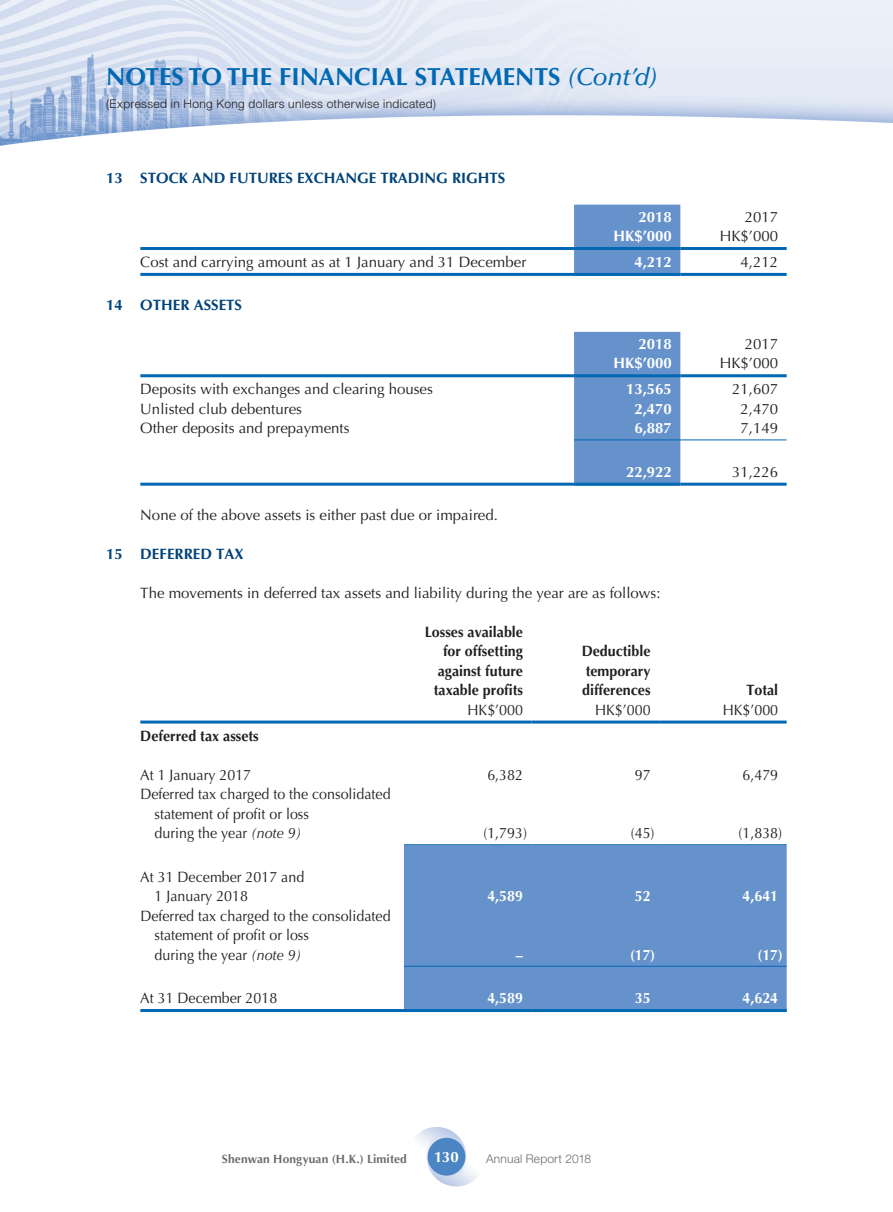
<style>
.page{position:relative;width:893px;height:1212px;background:#fff}
.page>*{position:absolute;margin:0;border:0;box-sizing:border-box;transform-origin:0 0}
.t1{font:700 24.75px "Optima LT Std";color:#0168b3}
.t2{font:15px "Optima LT Std";color:#231f20}
.t3{font:15px/19.5px "Optima LT Std";color:#231f20;scale:.95 1}
.t4{font:700 15px/19.5px "Optima LT Std";color:#231f20;text-align:right;scale:.95 1}
.t5{font:700 15px "Optima LT Std";color:#00437a}
.t6{font:700 15px "Optima LT Std";color:#fff}
.t7{font:700 15px "Optima LT Std";color:#fff;scale:.95 1}
.t8{font:300 12px "Helvetica Neue LT Std";letter-spacing:.03em;color:#231f20}
.t9{font:700 12px "Optima LT Std";letter-spacing:.01em;color:#6c6d70}
.t10{font:300 12px "Helvetica Neue LT Std";letter-spacing:.015em;color:#6c6d70}
.s1{font-weight:500;font-style:italic}
.s2{font-style:italic}
</style>
<div class="page">
<img style="left:0;top:0;width:893px;height:273px">
<svg style="left:407px;top:1127px;width:59px;height:59px"></svg>
<svg style="left:426px;top:1127px;width:60px;height:59px"></svg>
<div style="left:428px;top:1138px;width:37px;height:37px;background:#4c85c3;border-radius:50%"></div>
<div style="left:574px;top:205px;width:106px;height:68px;background:#6692cb"></div>
<hr style="left:140px;top:247px;width:434px;height:3px;background:#0168b3">
<hr style="left:574px;top:247px;width:106px;height:3px;background:#0168b3">
<hr style="left:680px;top:247px;width:107px;height:3px;background:#0168b3">
<hr style="left:140px;top:273px;width:434px;height:3px;background:#0168b3">
<hr style="left:574px;top:273px;width:106px;height:3px;background:#0168b3">
<hr style="left:680px;top:273px;width:107px;height:3px;background:#0168b3">
<div style="left:574px;top:332px;width:106px;height:151px;background:#6692cb"></div>
<hr style="left:140px;top:374px;width:434px;height:3px;background:#0168b3">
<hr style="left:574px;top:374px;width:106px;height:3px;background:#0168b3">
<hr style="left:680px;top:374px;width:107px;height:3px;background:#0168b3">
<hr style="left:574px;top:439px;width:106px;height:1px;background:#0168b3">
<hr style="left:680px;top:439px;width:107px;height:1px;background:#0168b3">
<hr style="left:140px;top:483px;width:434px;height:3px;background:#0168b3">
<hr style="left:574px;top:483px;width:106px;height:3px;background:#0168b3">
<hr style="left:680px;top:483px;width:107px;height:3px;background:#0168b3">
<div style="left:404px;top:845px;width:383px;height:164px;background:#6692cb"></div>
<hr style="left:140px;top:720px;width:264px;height:3px;background:#0168b3">
<hr style="left:404px;top:720px;width:127px;height:3px;background:#0168b3">
<hr style="left:531px;top:720px;width:128px;height:3px;background:#0168b3">
<hr style="left:659px;top:720px;width:128px;height:3px;background:#0168b3">
<hr style="left:404px;top:844px;width:127px;height:1px;background:#0168b3">
<hr style="left:531px;top:844px;width:128px;height:1px;background:#0168b3">
<hr style="left:659px;top:844px;width:128px;height:1px;background:#0168b3">
<hr style="left:404px;top:966px;width:127px;height:1px;background:#0168b3">
<hr style="left:531px;top:966px;width:128px;height:1px;background:#0168b3">
<hr style="left:659px;top:966px;width:128px;height:1px;background:#0168b3">
<hr style="left:140px;top:1009px;width:264px;height:3px;background:#0168b3">
<hr style="left:404px;top:1009px;width:127px;height:3px;background:#0168b3">
<hr style="left:531px;top:1009px;width:128px;height:3px;background:#0168b3">
<hr style="left:659px;top:1009px;width:128px;height:3px;background:#0168b3">
<h1 class="t1" style="left:106px;top:62px;width:553px">NOTES TO THE FINANCIAL STATEMENTS <span class="s1">(Cont’d)</span></h1>
<p class="t8" style="left:106px;top:96px;width:331px">(Expressed in Hong Kong dollars unless otherwise indicated)</p>
<p class="t5" style="left:106px;top:169px;width:401px">13 STOCK AND FUTURES EXCHANGE TRADING RIGHTS</p>
<p class="t6" style="left:638px;top:208px;width:35px">2018</p>
<p class="t2" style="left:745px;top:208px;width:35px">2017</p>
<p class="t6" style="left:613px;top:227px;width:60px">HK$’000</p>
<p class="t2" style="left:720px;top:227px;width:60px">HK$’000</p>
<p class="t2" style="left:140px;top:253px;width:387px">Cost and carrying amount as at 1 January and 31 December</p>
<p class="t6" style="left:634px;top:253px;width:39px">4,212</p>
<p class="t2" style="left:741px;top:253px;width:39px">4,212</p>
<p class="t5" style="left:106px;top:296px;width:137px">14 OTHER ASSETS</p>
<p class="t6" style="left:638px;top:335px;width:35px">2018</p>
<p class="t2" style="left:745px;top:335px;width:35px">2017</p>
<p class="t6" style="left:613px;top:354px;width:60px">HK$’000</p>
<p class="t2" style="left:720px;top:354px;width:60px">HK$’000</p>
<p class="t2" style="left:140px;top:380px;width:294px">Deposits with exchanges and clearing houses</p>
<p class="t6" style="left:626px;top:380px;width:47px">13,565</p>
<p class="t2" style="left:732px;top:380px;width:47px">21,607</p>
<p class="t2" style="left:140px;top:400px;width:163px">Unlisted club debentures</p>
<p class="t6" style="left:634px;top:400px;width:39px">2,470</p>
<p class="t2" style="left:741px;top:400px;width:39px">2,470</p>
<p class="t2" style="left:140px;top:419px;width:211px">Other deposits and prepayments</p>
<p class="t6" style="left:634px;top:419px;width:39px">6,887</p>
<p class="t2" style="left:741px;top:419px;width:39px">7,149</p>
<p class="t6" style="left:626px;top:463px;width:47px">22,922</p>
<p class="t2" style="left:732px;top:463px;width:47px">31,226</p>
<p class="t2" style="left:140px;top:506px;width:359px">None of the above assets is either past due or impaired.</p>
<p class="t5" style="left:106px;top:545px;width:139px">15 DEFERRED TAX</p>
<p class="t2" style="left:140px;top:584px;width:522px">The movements in deferred tax assets and liability during the year are as follows:</p>
<p class="t4" style="left:425px;top:622px;width:105px">Losses available for offsetting against future taxable profits</p>
<p class="t4" style="left:582px;top:641px;width:74px;text-align:justify">Deductible temporary differences</p>
<p class="t4" style="left:746px;top:680px;width:35px">Total</p>
<p class="t3" style="left:468px;top:700px;width:60px">HK$’000</p>
<p class="t3" style="left:595px;top:700px;width:60px">HK$’000</p>
<p class="t3" style="left:723px;top:700px;width:60px">HK$’000</p>
<p class="t4" style="left:140px;top:726px;width:126px">Deferred tax assets</p>
<p class="t3" style="left:140px;top:765px;width:118px">At 1 January 2017</p>
<p class="t3" style="left:487px;top:765px;width:39px">6,382</p>
<p class="t3" style="left:635px;top:765px;width:18px">97</p>
<p class="t3" style="left:742px;top:765px;width:39px">6,479</p>
<p class="t3" style="left:155px;top:784px;width:250px;text-indent:-14px">Deferred tax charged to the consolidated statement of profit or loss<br>during the year <span class="s2">(note 9)</span></p>
<p class="t3" style="left:483px;top:823px;width:47px">(1,793)</p>
<p class="t3" style="left:631px;top:823px;width:27px">(45)</p>
<p class="t3" style="left:739px;top:823px;width:47px">(1,838)</p>
<p class="t3" style="left:155px;top:867px;width:159px;text-indent:-14px">At 31 December 2017 and<br>1 January 2018</p>
<p class="t3" style="left:155px;top:906px;width:250px;text-indent:-14px">Deferred tax charged to the consolidated statement of profit or loss<br>during the year <span class="s2">(note 9)</span></p>
<p class="t7" style="left:487px;top:887px;width:39px">4,589</p>
<p class="t7" style="left:635px;top:887px;width:18px">52</p>
<p class="t7" style="left:742px;top:887px;width:39px">4,641</p>
<p class="t7" style="left:516px;top:946px;width:9px">–</p>
<p class="t7" style="left:630px;top:946px;width:28px">(17)</p>
<p class="t7" style="left:758px;top:946px;width:28px">(17)</p>
<p class="t3" style="left:140px;top:988px;width:146px">At 31 December 2018</p>
<p class="t7" style="left:487px;top:989px;width:39px">4,589</p>
<p class="t7" style="left:635px;top:989px;width:18px">35</p>
<p class="t7" style="left:742px;top:989px;width:39px">4,624</p>
<p class="t9" style="left:222px;top:1152px;width:187px">Shenwan Hongyuan (H.K.) Limited</p>
<p class="t6" style="left:434px;top:1148px;width:26px">130</p>
<p class="t10" style="left:486px;top:1151px;width:107px">Annual Report 2018</p>
</div>
